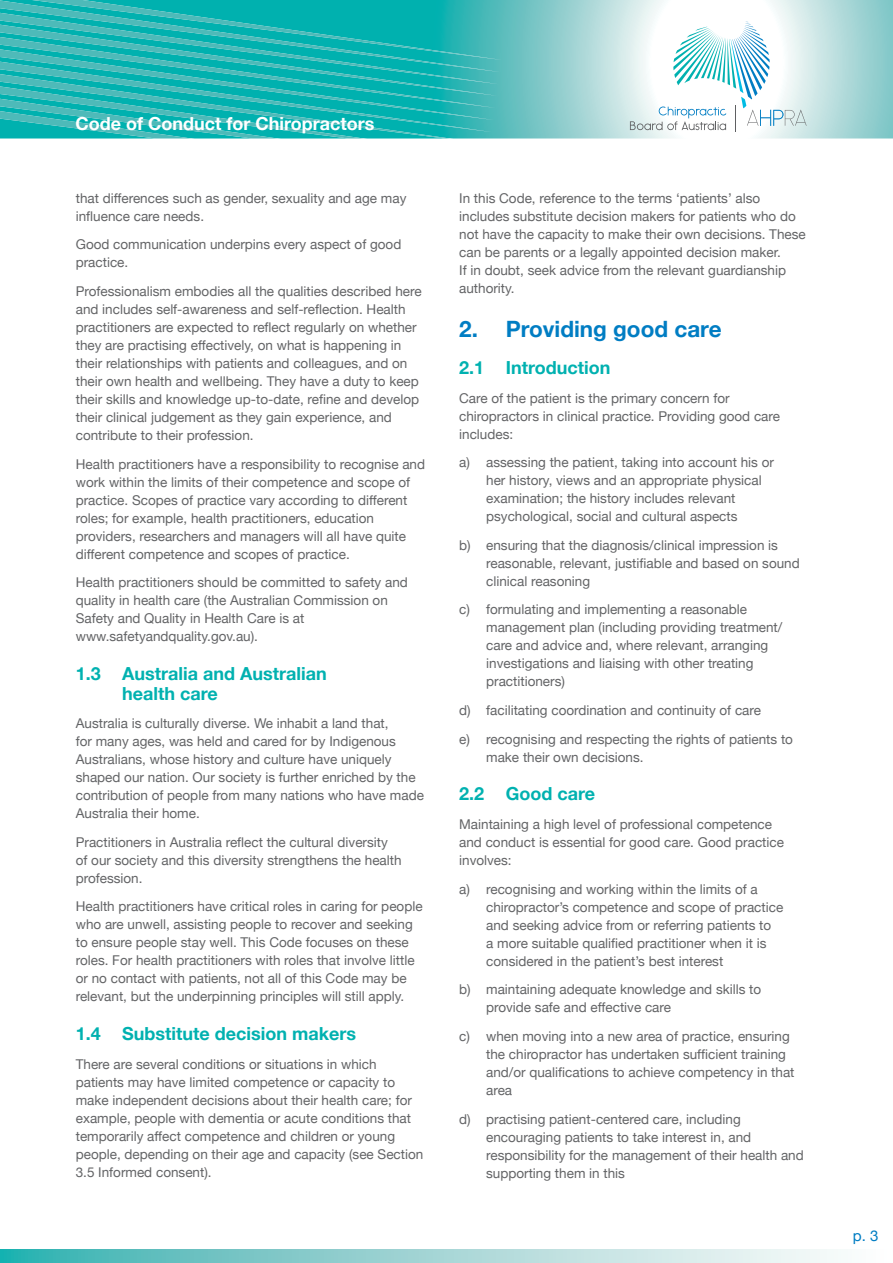
<style>
.page{position:relative;width:893px;height:1263px;background:#fff}
.page>*{position:absolute;margin:0;border:0;box-sizing:border-box;transform-origin:0 0}
.t1{font:700 22.5px "Helvetica Neue";color:#007dc3}
.t2{font:700 18px/19.5px "Helvetica Neue";color:#00b1b0}
.t3{font:700 18px "Helvetica Neue";color:#fff}
.t4{font:15px "Helvetica Neue";color:#007dc3}
.t5{font:13.5px/18px "Helvetica Neue";color:#636466}
</style>
<div class="page">
<svg style="left:502px;top:0;width:391px;height:138px;background:#abd9d9"></svg>
<svg style="left:0;top:0;width:502px;height:139px;background:#22b6b4"></svg>
<svg style="left:0;top:1249px;width:834px;height:14px;background:#9ad4d4"></svg>
<svg style="left:630px;top:22px;width:177px;height:110px"></svg>
<h2 class="t3" style="left:76px;top:112px;width:301px">Code of Conduct for Chiropractors</h2>
<p class="t5" style="left:76px;top:189px;width:332px">that differences such as gender, sexuality and age may influence care needs.</p>
<p class="t5" style="left:76px;top:235px;width:327px">Good communication underpins every aspect of good practice.</p>
<p class="t5" style="left:76px;top:282px;width:347px">Professionalism embodies all the qualities described here and includes self-awareness and self-reflection. Health practitioners are expected to reflect regularly on whether they are practising effectively, on what is happening in their relationships with patients and colleagues, and on their own health and wellbeing. They have a duty to keep their skills and knowledge up-to-date, refine and develop their clinical judgement as they gain experience, and contribute to their profession.</p>
<p class="t5" style="left:76px;top:455px;width:351px">Health practitioners have a responsibility to recognise and work within the limits of their competence and scope of practice. Scopes of practice vary according to different roles; for example, health practitioners, education providers, researchers and managers will all have quite different competence and scopes of practice.</p>
<p class="t5" style="left:76px;top:573px;width:334px">Health practitioners should be committed to safety and quality in health care (the Australian Commission on Safety and Quality in Health Care is at www.safetyandquality.gov.au).</p>
<h2 class="t2" style="left:122px;top:663px;width:206px;text-indent:-46px">1.3 Australia and Australian health care</h2>
<p class="t5" style="left:76px;top:714px;width:350px">Australia is culturally diverse. We inhabit a land that,<br>for many ages, was held and cared for by Indigenous Australians, whose history and culture have uniquely shaped our nation. Our society is further enriched by the contribution of people from many nations who have made Australia their home.</p>
<p class="t5" style="left:76px;top:833px;width:327px">Practitioners in Australia reflect the cultural diversity of our society and this diversity strengthens the health profession.</p>
<p class="t5" style="left:76px;top:897px;width:348px">Health practitioners have critical roles in caring for people who are unwell, assisting people to recover and seeking to ensure people stay well. This Code focuses on these roles. For health practitioners with roles that involve little or no contact with patients, not all of this Code may be relevant, but the underpinning principles will still apply.</p>
<h2 class="t2" style="left:76px;top:1023px;width:282px">1.4 Substitute decision makers</h2>
<p class="t5" style="left:76px;top:1055px;width:349px">There are several conditions or situations in which patients may have limited competence or capacity to make independent decisions about their health care; for example, people with dementia or acute conditions that temporarily affect competence and children or young people, depending on their age and capacity (see Section 3.5 Informed consent).</p>
<p class="t5" style="left:459px;top:189px;width:348px">In this Code, reference to the terms ‘patients’ also includes substitute decision makers for patients who do not have the capacity to make their own decisions. These can be parents or a legally appointed decision maker.<br>If in doubt, seek advice from the relevant guardianship authority.</p>
<h1 class="t1" style="left:459px;top:315px;width:264px">2. Providing good care</h1>
<h2 class="t2" style="left:459px;top:357px;width:153px">2.1 Introduction</h2>
<p class="t5" style="left:459px;top:389px;width:322px">Care of the patient is the primary concern for chiropractors in clinical practice. Providing good care includes:</p>
<p class="t5" style="left:486px;top:453px;width:289px;text-indent:-27px">a) assessing the patient, taking into account his or her history, views and an appropriate physical examination; the history includes relevant psychological, social and cultural aspects</p>
<p class="t5" style="left:486px;top:536px;width:315px;text-indent:-27px">b) ensuring that the diagnosis/clinical impression is reasonable, relevant, justifiable and based on sound clinical reasoning</p>
<p class="t5" style="left:486px;top:600px;width:298px;text-indent:-27px">c) formulating and implementing a reasonable management plan (including providing treatment/ care and advice and, where relevant, arranging investigations and liaising with other treating practitioners)</p>
<p class="t5" style="left:459px;top:696px;width:335px;line-height:28.7px">d) facilitating coordination and continuity of care<br>e) recognising and respecting the rights of patients to</p>
<p class="t5" style="left:486px;top:748px;width:159px">make their own decisions.</p>
<h2 class="t2" style="left:459px;top:784px;width:137px">2.2 Good care</h2>
<p class="t5" style="left:459px;top:815px;width:326px">Maintaining a high level of professional competence and conduct is essential for good care. Good practice involves:</p>
<p class="t5" style="left:486px;top:880px;width:299px;text-indent:-27px">a) recognising and working within the limits of a chiropractor’s competence and scope of practice and seeking advice from or referring patients to<br>a more suitable qualified practitioner when it is considered in the patient’s best interest</p>
<p class="t5" style="left:486px;top:980px;width:277px;text-indent:-27px">b) maintaining adequate knowledge and skills to provide safe and effective care</p>
<p class="t5" style="left:486px;top:1027px;width:310px;text-indent:-27px">c) when moving into a new area of practice, ensuring the chiropractor has undertaken sufficient training and/or qualifications to achieve competency in that area</p>
<p class="t5" style="left:486px;top:1109px;width:319px;text-indent:-27px">d) practising patient-centered care, including encouraging patients to take interest in, and responsibility for the management of their health and supporting them in this</p>
<p class="t4" style="left:853px;top:1227px;width:27px">p. 3</p>
</div>
